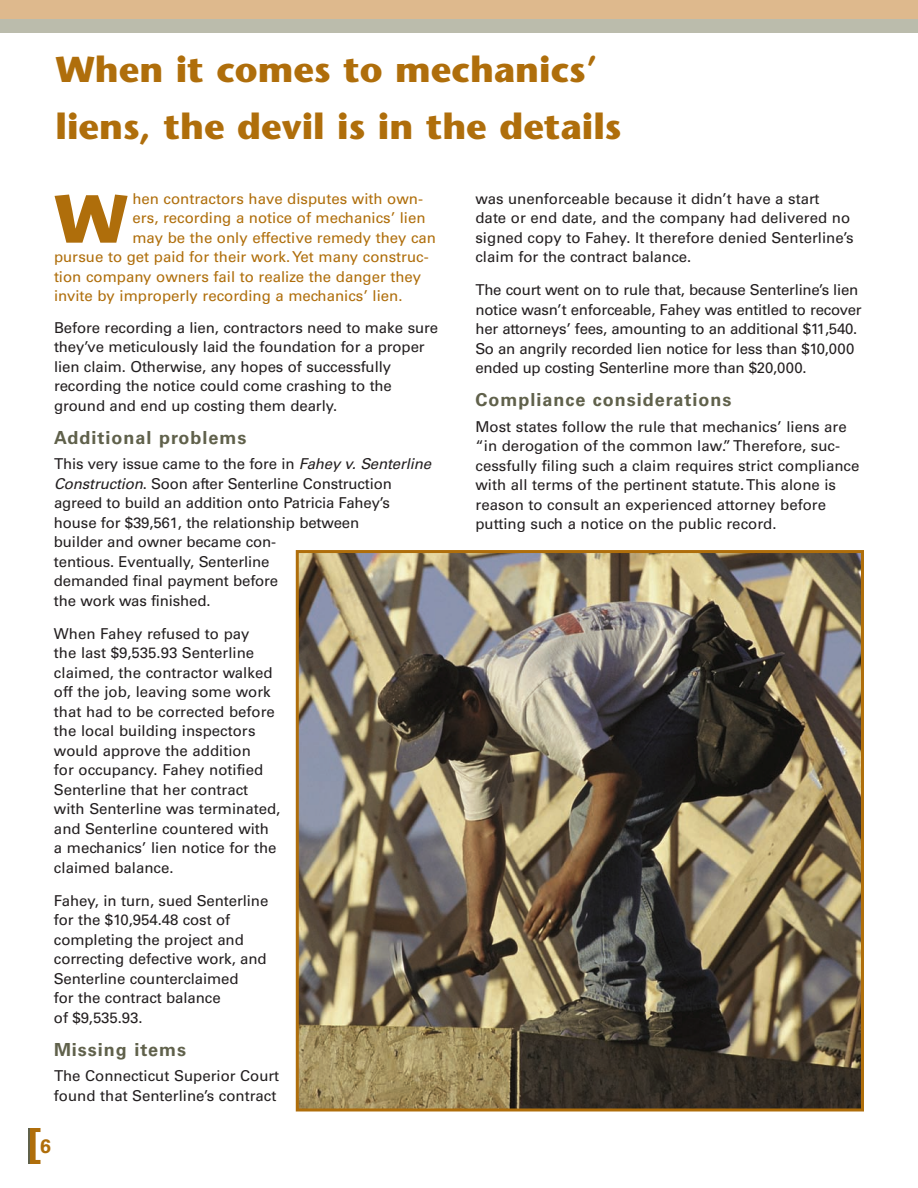
<style>
.page{position:relative;width:918px;height:1188px;background:#fff}
.page>*{position:absolute;margin:0;border:0;box-sizing:border-box;transform-origin:0 0}
.t1{font:700 67.8px "Stone Sans Std";color:#af6e0b}
.t2{font:700 36px/57px "Stone Sans Std";color:#af6e0b}
.t3{font:700 19.5px "Univers LT Std";color:#af6e0b}
.t4{font:700 18px "Univers LT Std";letter-spacing:.055em;color:#60614b}
.t5{font:15px/19.5px "Univers LT Std";letter-spacing:-.005em;color:#231f20}
.t6{font:15px "Univers LT Std";color:#af6e0b}
.s1{font-style:italic}
</style>
<div class="page">
<div style="left:0;top:0;width:918px;height:33px;background:#deb98d"></div>
<div style="left:0;top:20px;width:918px;height:13px;background:#bbbcac"></div>
<svg style="left:30px;top:1128px;width:10px;height:36px"></svg>
<hr style="left:28px;top:1128px;width:2px;height:36px;background:#60614b">
<img style="left:300px;top:554px;width:560px;height:553px">
<div style="left:296px;top:550px;width:568px;height:561px;border:3px solid #af6e0b"></div>
<h2 class="t2" style="left:56px;top:45px;width:568px">When it comes to mechanics’ liens, the devil is in the details</h2>
<h1 class="t1" style="left:54px;top:193px;width:76px">W</h1>
<p class="t6" style="left:132px;top:193px;width:292px">hen contractors have disputes with own-</p>
<p class="t6" style="left:132px;top:212px;width:295px">ers, recording a notice of mechanics’ lien</p>
<p class="t6" style="left:132px;top:232px;width:305px">may be the only effective remedy they can</p>
<p class="t6" style="left:54px;top:251px;width:376px">pursue to get paid for their work. Yet many construc-</p>
<p class="t6" style="left:54px;top:271px;width:369px">tion company owners fail to realize the danger they</p>
<p class="t6" style="left:54px;top:290px;width:350px">invite by improperly recording a mechanics’ lien.</p>
<p class="t5" style="left:54px;top:319px;width:386px">Before recording a lien, contractors need to make sure they’ve meticulously laid the foundation for a proper lien claim. Otherwise, any hopes of successfully recording the notice could come crashing to the ground and end up costing them dearly.</p>
<p class="t4" style="left:54px;top:431px;width:194px">Additional problems</p>
<p class="t5" style="left:54px;top:455px;width:379px">This very issue came to the fore in <span class="s1">Fahey v. Senterline Construction</span>. Soon after Senterline Construction agreed to build an addition onto Patricia Fahey’s house for $39,561, the relationship between<br>builder and owner became con-<br>tentious. Eventually, Senterline<br>demanded final payment before<br>the work was finished.</p>
<p class="t5" style="left:54px;top:625px;width:228px">When Fahey refused to pay<br>the last $9,535.93 Senterline claimed, the contractor walked off the job, leaving some work that had to be corrected before the local building inspectors would approve the addition<br>for occupancy. Fahey notified<br>Senterline that her contract with Senterline was terminated, and Senterline countered with a mechanics’ lien notice for the claimed balance.</p>
<p class="t5" style="left:54px;top:892px;width:216px">Fahey, in turn, sued Senterline for the $10,954.48 cost of completing the project and correcting defective work, and<br>Senterline counterclaimed<br>for the contract balance<br>of $9,535.93.</p>
<p class="t4" style="left:54px;top:1043px;width:134px">Missing items</p>
<p class="t5" style="left:54px;top:1067px;width:227px">The Connecticut Superior Court found that Senterline’s contract</p>
<h3 class="t3" style="left:40px;top:1139px;width:12px">6</h3>
<p class="t5" style="left:475px;top:190px;width:380px">was unenforceable because it didn’t have a start date or end date, and the company had delivered no signed copy to Fahey. It therefore denied Senterline’s claim for the contract balance.</p>
<p class="t5" style="left:475px;top:281px;width:388px">The court went on to rule that, because Senterline’s lien notice wasn’t enforceable, Fahey was entitled to recover her attorneys’ fees, amounting to an additional $11,540.<br>So an angrily recorded lien notice for less than $10,000 ended up costing Senterline more than $20,000.</p>
<p class="t4" style="left:476px;top:393px;width:257px">Compliance considerations</p>
<p class="t5" style="left:476px;top:418px;width:385px">Most states follow the rule that mechanics’ liens are “in derogation of the common law.” Therefore, suc&shy;cessfully filing such a claim requires strict compliance with all terms of the pertinent statute. This alone is reason to consult an experienced attorney before putting such a notice on the public record.</p>
</div>
